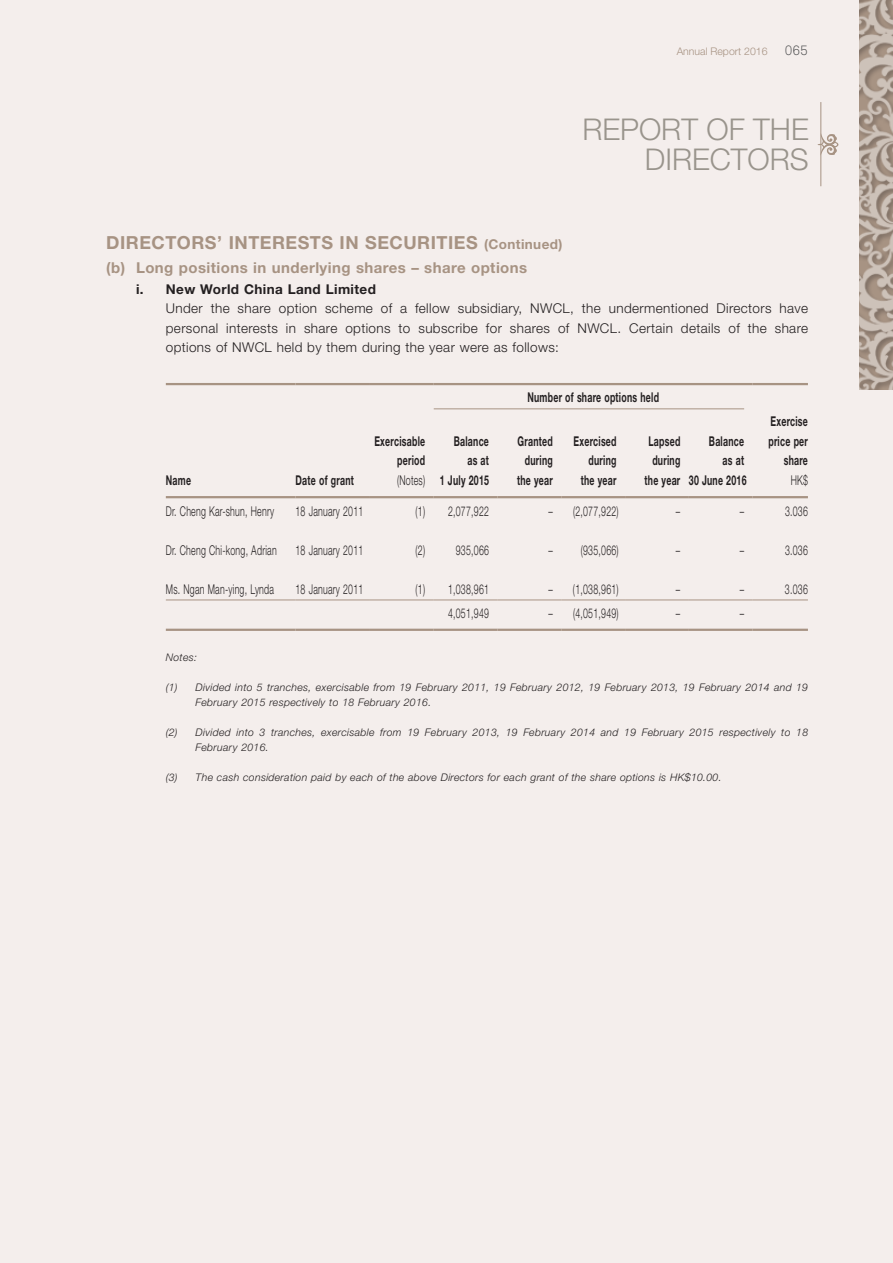
<style>
.page{position:relative;width:893px;height:1263px;background:#f4eeec}
.page>*{position:absolute;margin:0;border:0;box-sizing:border-box;transform-origin:0 0}
.t1{font:300 30px/30px "Helvetica Neue LT Std";color:#99948c;text-align:right}
.t2{font:700 18px "Helvetica Neue LT Std";letter-spacing:.03em;color:#a79383}
.t3{font:700 15px "Helvetica Neue LT Std";letter-spacing:.03em;color:#a79383}
.t4{font:300 13.5px "Helvetica Neue LT Std";letter-spacing:.03em;color:#231f20;scale:.65 1}
.t5{font:300 13.5px/19.5px "Helvetica Neue LT Std";letter-spacing:.03em;color:#231f20;text-align:justify}
.t6{font:700 13.5px/19.5px "Helvetica Neue LT Std";letter-spacing:.03em;color:#231f20;text-align:right;scale:.65 1}
.t7{font:700 13.5px "Helvetica Neue LT Std";letter-spacing:.03em;color:#231f20}
.t8{font:700 13.5px "Helvetica Neue LT Std";letter-spacing:.03em;color:#a79383}
.t9{font:13.5px "Akkurat Light Pro";color:#4b4c4d}
.t10{font:italic 300 10.5px/15px "Helvetica Neue LT Std";letter-spacing:.03em;color:#231f20}
.t11{font:300 10.5px "Helvetica Neue LT Std";color:#a79383}
</style>
<div class="page">
<svg style="left:817px;top:132px;width:21px;height:25px"></svg>
<hr style="left:820px;top:102px;width:1px;height:84px;background:#a79383">
<img style="left:859px;top:0;width:34px;height:390px">
<hr style="left:166px;top:383px;width:130px;height:2px;background:#a79383">
<hr style="left:296px;top:383px;width:74px;height:2px;background:#a79383">
<hr style="left:370px;top:383px;width:64px;height:2px;background:#a79383">
<hr style="left:434px;top:383px;width:319px;height:2px;background:#a79383">
<hr style="left:753px;top:383px;width:55px;height:2px;background:#a79383">
<hr style="left:434px;top:408px;width:310px;height:1px;background:#a79383">
<hr style="left:166px;top:496px;width:130px;height:2px;background:#a79383">
<hr style="left:296px;top:496px;width:74px;height:2px;background:#a79383">
<hr style="left:370px;top:496px;width:64px;height:2px;background:#a79383">
<hr style="left:434px;top:496px;width:63px;height:2px;background:#a79383">
<hr style="left:497px;top:496px;width:64px;height:2px;background:#a79383">
<hr style="left:561px;top:496px;width:64px;height:2px;background:#a79383">
<hr style="left:625px;top:496px;width:64px;height:2px;background:#a79383">
<hr style="left:689px;top:496px;width:64px;height:2px;background:#a79383">
<hr style="left:753px;top:496px;width:55px;height:2px;background:#a79383">
<hr style="left:166px;top:600px;width:130px;height:1px;background:#a79383">
<hr style="left:296px;top:600px;width:74px;height:1px;background:#a79383">
<hr style="left:370px;top:600px;width:64px;height:1px;background:#a79383">
<hr style="left:434px;top:600px;width:63px;height:1px;background:#a79383">
<hr style="left:497px;top:600px;width:64px;height:1px;background:#a79383">
<hr style="left:561px;top:600px;width:64px;height:1px;background:#a79383">
<hr style="left:625px;top:600px;width:64px;height:1px;background:#a79383">
<hr style="left:689px;top:600px;width:64px;height:1px;background:#a79383">
<hr style="left:753px;top:600px;width:55px;height:1px;background:#a79383">
<hr style="left:166px;top:629px;width:130px;height:2px;background:#a79383">
<hr style="left:296px;top:629px;width:74px;height:2px;background:#a79383">
<hr style="left:370px;top:629px;width:64px;height:2px;background:#a79383">
<hr style="left:434px;top:629px;width:63px;height:2px;background:#a79383">
<hr style="left:497px;top:629px;width:64px;height:2px;background:#a79383">
<hr style="left:561px;top:629px;width:64px;height:2px;background:#a79383">
<hr style="left:625px;top:629px;width:64px;height:2px;background:#a79383">
<hr style="left:689px;top:629px;width:64px;height:2px;background:#a79383">
<hr style="left:753px;top:629px;width:55px;height:2px;background:#a79383">
<p class="t11" style="left:677px;top:45px;width:92px">Annual Report 2016</p>
<p class="t9" style="left:785px;top:42px;width:25px">065</p>
<h1 class="t1" style="left:582px;top:113px;width:228px">REPORT OF THE<br>DIRECTORS</h1>
<h2 class="t2" style="left:106px;top:231px;width:192px">DIRECTORS’ INTERESTS</h2>
<h2 class="t2" style="left:340px;top:231px;width:102px">IN SECURITIES</h2>
<p class="t8" style="left:484px;top:236px;width:80px">(Continued)</p>
<h3 class="t3" style="left:106px;top:258px;width:422px">(b) Long positions in underlying shares – share options</h3>
<p class="t7" style="left:136px;top:281px;width:241px">i. New World China Land Limited</p>
<p class="t5" style="left:166px;top:298px;width:644px">Under the share option scheme of a fellow subsidiary, NWCL, the undermentioned Directors have personal interests in share options to subscribe for shares of NWCL. Certain details of the share options of NWCL held by them during the year were as follows:</p>
<p class="t6" style="left:527px;top:388px;width:204px">Number of share options held</p>
<p class="t6" style="left:166px;top:470px;width:40px">Name</p>
<p class="t6" style="left:296px;top:470px;width:91px">Date of grant</p>
<p class="t6" style="left:374px;top:431px;width:80px">Exercisable period</p>
<p class="t4" style="left:397px;top:472px;width:45px">(Notes)</p>
<p class="t6" style="left:440px;top:431px;width:77px">Balance<br>as at<br>1 July 2015</p>
<p class="t6" style="left:517px;top:431px;width:57px;text-align:center">Granted during the year</p>
<p class="t6" style="left:573px;top:431px;width:68px">Exercised during the year</p>
<p class="t6" style="left:645px;top:431px;width:57px;text-align:center">Lapsed during the year</p>
<p class="t6" style="left:689px;top:431px;width:90px">Balance<br>as at<br>30 June 2016</p>
<p class="t6" style="left:768px;top:411px;width:62px">Exercise price per share</p>
<p class="t4" style="left:791px;top:472px;width:28px">HK$</p>
<p class="t4" style="left:166px;top:502px;width:168px">Dr. Cheng Kar-shun, Henry</p>
<p class="t4" style="left:296px;top:502px;width:106px">18 January 2011</p>
<p class="t4" style="left:416px;top:502px;width:114px">(1) 2,077,922</p>
<p class="t4" style="left:548px;top:502px;width:110px">– (2,077,922)</p>
<p class="t4" style="left:676px;top:502px;width:8px">–</p>
<p class="t4" style="left:740px;top:502px;width:8px">–</p>
<p class="t4" style="left:785px;top:502px;width:37px">3.036</p>
<p class="t4" style="left:166px;top:541px;width:172px">Dr. Cheng Chi-kong, Adrian</p>
<p class="t4" style="left:296px;top:541px;width:106px">18 January 2011</p>
<p class="t4" style="left:416px;top:541px;width:114px">(2) 935,066</p>
<p class="t4" style="left:548px;top:541px;width:110px">– (935,066)</p>
<p class="t4" style="left:676px;top:541px;width:8px">–</p>
<p class="t4" style="left:740px;top:541px;width:8px">–</p>
<p class="t4" style="left:785px;top:541px;width:37px">3.036</p>
<p class="t4" style="left:166px;top:580px;width:168px">Ms. Ngan Man-ying, Lynda</p>
<p class="t4" style="left:295px;top:580px;width:106px">18 January 2011</p>
<p class="t4" style="left:416px;top:580px;width:114px">(1) 1,038,961</p>
<p class="t4" style="left:548px;top:580px;width:110px">– (1,038,961)</p>
<p class="t4" style="left:676px;top:580px;width:8px">–</p>
<p class="t4" style="left:740px;top:580px;width:8px">–</p>
<p class="t4" style="left:785px;top:580px;width:37px">3.036</p>
<p class="t4" style="left:448px;top:604px;width:65px">4,051,949</p>
<p class="t4" style="left:548px;top:604px;width:110px">– (4,051,949)</p>
<p class="t4" style="left:676px;top:604px;width:8px">–</p>
<p class="t4" style="left:740px;top:604px;width:8px">–</p>
<p class="t10" style="left:166px;top:649px;width:33px">Notes:</p>
<p class="t10" style="left:196px;top:679px;width:614px;text-indent:-30px">(1) Divided into 5 tranches, exercisable from 19 February 2011, 19 February 2012, 19 February 2013, 19 February 2014 and 19<br>February 2015 respectively to 18 February 2016.</p>
<p class="t10" style="left:196px;top:724px;width:614px;text-indent:-30px">(2) Divided into 3 tranches, exercisable from 19 February 2013, 19 February 2014 and 19 February 2015 respectively to 18<br>February 2016.</p>
<p class="t10" style="left:166px;top:769px;width:557px">(3) The cash consideration paid by each of the above Directors for each grant of the share options is HK$10.00.</p>
</div>
